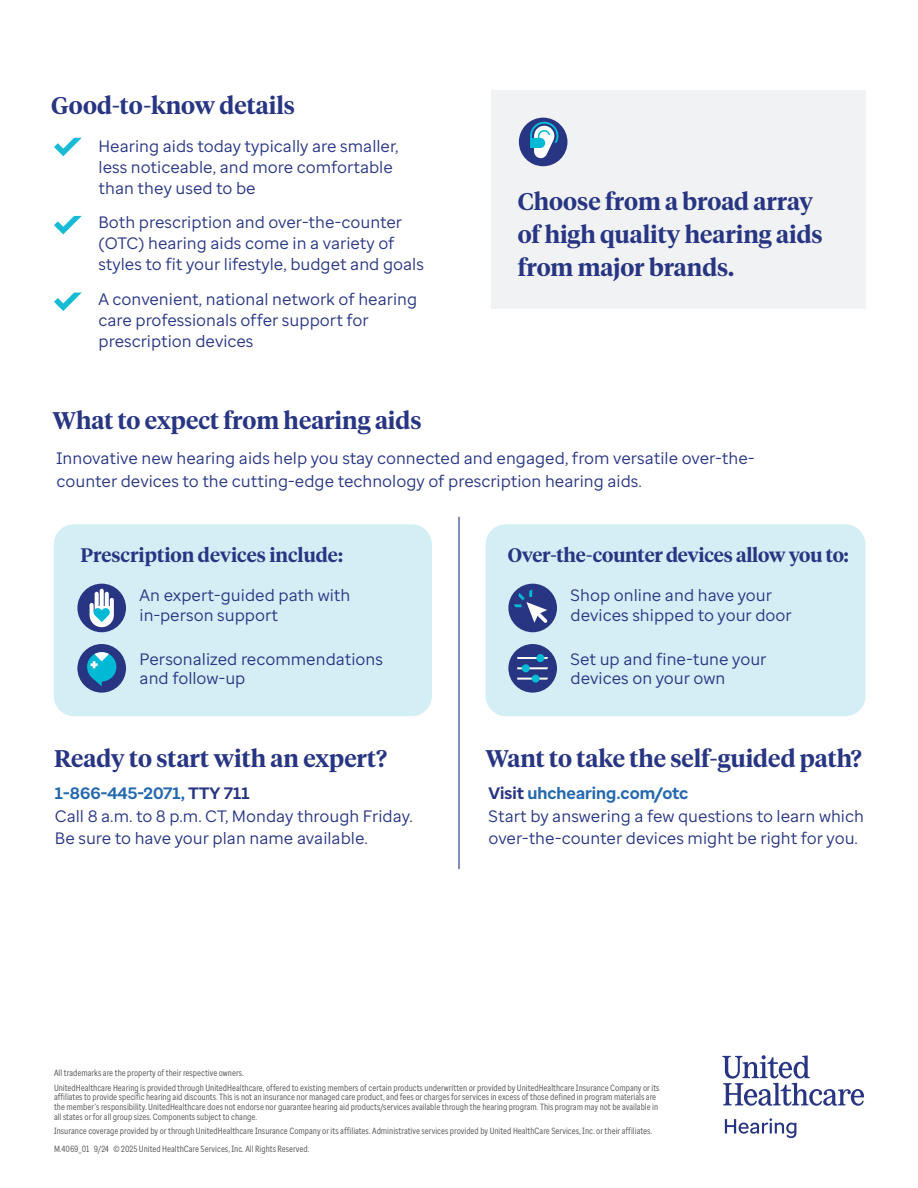
<style>
.page{position:relative;width:918px;height:1188px;background:#fff}
.page>*{position:absolute;margin:0;border:0;box-sizing:border-box;transform-origin:0 0}
.t1{font:600 24px/33px "UHC Serif Headline";color:#283582}
.t2{font:600 19.5px "UHC Serif Headline";letter-spacing:-.005em;color:#283582}
.t3{font:16.5px/21px "Enterprise Sans";color:#283582}
.t4{font:9px/9.8px "Enterprise Sans Cond";color:#57585a}
.s1{font-weight:700;color:#2468ae}
.s2{font-weight:700}
</style>
<div class="page">
<svg style="left:722px;top:1055px;width:142px;height:51px"></svg>
<svg style="left:725px;top:1118px;width:71px;height:20px"></svg>
<div style="left:491px;top:90px;width:375px;height:219px;background:#f1f2f3"></div>
<svg style="left:54px;top:138px;width:28px;height:18px"></svg>
<svg style="left:54px;top:216px;width:28px;height:18px"></svg>
<svg style="left:54px;top:293px;width:28px;height:18px"></svg>
<div style="left:486px;top:524px;width:380px;height:192px;background:#d4eef5;border-radius:20px"></div>
<div style="left:508px;top:584px;width:49px;height:48px;background:#283582;border-radius:50%"></div>
<svg style="left:514px;top:589px;width:33px;height:34px"></svg>
<div style="left:508px;top:644px;width:49px;height:49px;background:#283582;border-radius:50%"></div>
<svg style="left:517px;top:657px;width:31px;height:2px"></svg>
<svg style="left:517px;top:667px;width:31px;height:2px"></svg>
<svg style="left:517px;top:678px;width:31px;height:2px"></svg>
<div style="left:536px;top:654px;width:8px;height:8px;background:#00b9d4;border-radius:50%"></div>
<div style="left:522px;top:664px;width:8px;height:8px;background:#00b9d4;border-radius:50%"></div>
<div style="left:532px;top:675px;width:8px;height:8px;background:#00b9d4;border-radius:50%"></div>
<div style="left:54px;top:524px;width:378px;height:192px;background:#d4eef5;border-radius:20px"></div>
<div style="left:77px;top:584px;width:49px;height:48px;background:#283582;border-radius:50%"></div>
<svg style="left:90px;top:589px;width:24px;height:38px"></svg>
<div style="left:77px;top:644px;width:49px;height:49px;background:#283582;border-radius:50%"></div>
<svg style="left:87px;top:652px;width:29px;height:34px"></svg>
<hr style="left:458px;top:517px;width:2px;height:352px;background:#283582">
<div style="left:519px;top:118px;width:48px;height:48px;background:#283582;border-radius:50%"></div>
<svg style="left:530px;top:122px;width:28px;height:36px"></svg>
<h1 class="t1" style="left:51px;top:88px;width:246px">Good-to-know details</h1>
<h3 class="t3" style="left:99px;top:135px;width:301px">Hearing aids today typically are smaller, less noticeable, and more comfortable than they used to be</h3>
<h3 class="t3" style="left:99px;top:212px;width:327px">Both prescription and over-the-counter (OTC) hearing aids come in a variety of styles to fit your lifestyle, budget and goals</h3>
<h3 class="t3" style="left:99px;top:288px;width:320px">A convenient, national network of hearing care professionals offer support for prescription devices</h3>
<h1 class="t1" style="left:518px;top:184px;width:307px">Choose from a broad array of high quality hearing aids from major brands.</h1>
<h1 class="t1" style="left:52px;top:403px;width:371px">What to expect from hearing aids</h1>
<h3 class="t3" style="left:57px;top:447px;width:699px;line-height:22.5px">Innovative new hearing aids help you stay connected and engaged, from versatile over-the&shy;counter devices to the cutting-edge technology of prescription hearing aids.</h3>
<h2 class="t2" style="left:80px;top:542px;width:264px">Prescription devices include:</h2>
<h3 class="t3" style="left:140px;top:586px;width:212px;line-height:19.5px">An expert-guided path with in-person support</h3>
<h3 class="t3" style="left:140px;top:649px;width:245px;line-height:19.5px">Personalized recommendations and follow-up</h3>
<h1 class="t1" style="left:54px;top:741px;width:334px">Ready to start with an expert?</h1>
<h3 class="t3" style="left:55px;top:782px;width:359px;line-height:22.5px"><span class="s1">1-866-445-2071,</span> <span class="s2">TTY 711<br></span>Call 8 a.m. to 8 p.m. CT, Monday through Friday.<br>Be sure to have your plan name available.</h3>
<h2 class="t2" style="left:508px;top:542px;width:342px">Over-the-counter devices allow you to:</h2>
<h3 class="t3" style="left:571px;top:586px;width:223px;line-height:19.5px">Shop online and have your devices shipped to your door</h3>
<h3 class="t3" style="left:571px;top:649px;width:197px;line-height:19.5px">Set up and fine-tune your devices on your own</h3>
<h1 class="t1" style="left:486px;top:741px;width:378px">Want to take the self-guided path?</h1>
<h3 class="t3" style="left:489px;top:782px;width:377px;line-height:22.5px"><span class="s2">Visit</span> <span class="s1">uhchearing.com/otc<br></span>Start by answering a few questions to learn which over-the-counter devices might be right for you.</h3>
<p class="t4" style="left:54px;top:1066px;width:607px;line-height:14.2px">All trademarks are the property of their respective owners.<br>UnitedHealthcare Hearing is provided through UnitedHealthcare, offered to existing members of certain products underwritten or provided by UnitedHealthcare Insurance Company or its</p>
<p class="t4" style="left:54px;top:1092px;width:606px">affiliates to provide specific hearing aid discounts. This is not an insurance nor managed care product, and fees or charges for services in excess of those defined in program materials are the member’s responsibility. UnitedHealthcare does not endorse nor guarantee hearing aid products/services available through the hearing program. This program may not be available in all states or for all group sizes. Components subject to change.</p>
<p class="t4" style="left:54px;top:1126px;width:600px">Insurance coverage provided by or through UnitedHealthcare Insurance Company or its affiliates. Administrative services provided by United HealthCare Services, Inc. or their affiliates.</p>
<p class="t4" style="left:54px;top:1144px;width:257px">M.4069_01 9/24 © 2025 United HealthCare Services, Inc. All Rights Reserved.</p>
</div>
